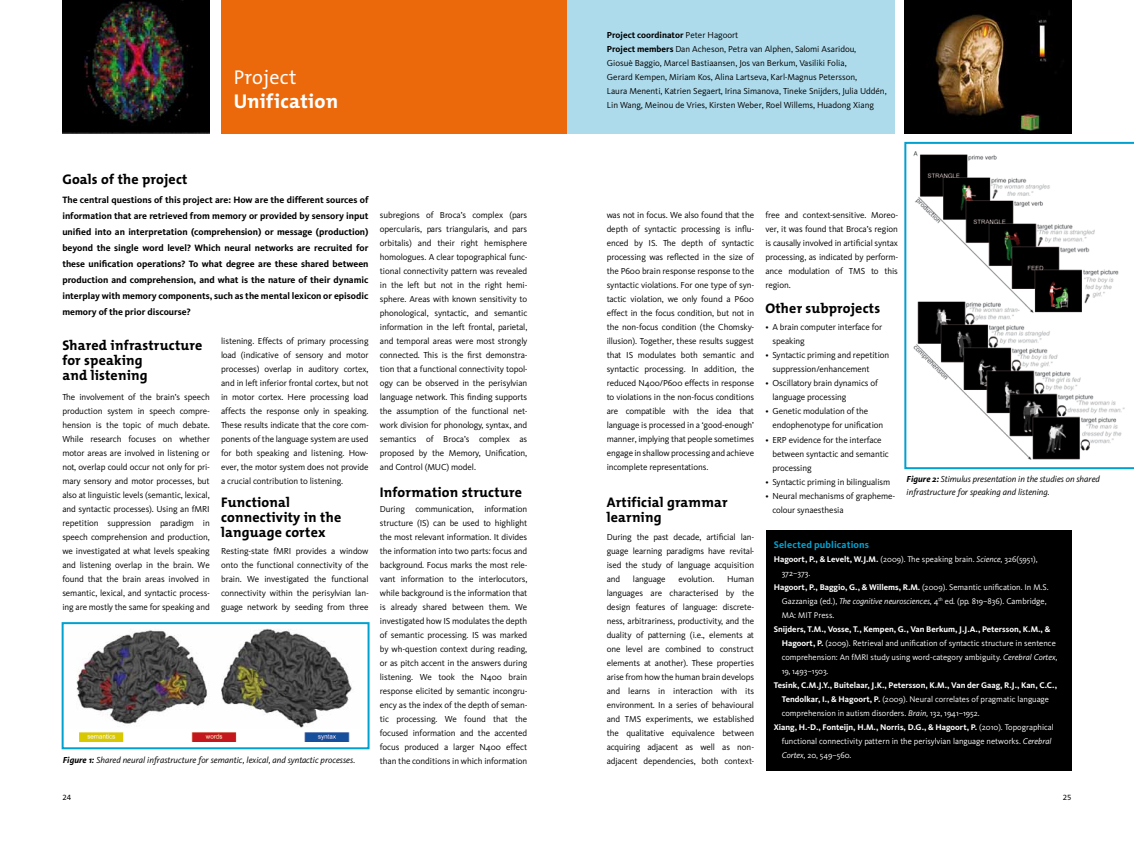
<style>
.page{position:relative;width:1134px;height:842px;background:#fff}
.page>*{position:absolute;margin:0;border:0;box-sizing:border-box;transform-origin:0 0}
.t1{font:700 20px "The Mix Office";letter-spacing:.015em;color:#fff}
.t2{font:20px "The Mix Office";letter-spacing:.015em;color:#fff}
.t3{font:700 14px/15px "The Mix Office";letter-spacing:.015em;color:#000}
.t4{font:700 10px "Kievit";letter-spacing:.01em;color:#00a1d0}
.t5{font:700 9.5px/16px "Kievit";color:#000;text-align:justify}
.t6{font:9px/14px "Kievit";letter-spacing:-.01em;color:#000;text-align:justify}
.t7{font:italic 9px/13px "Kievit";color:#000}
.t8{font:8.5px/14px "Kievit";color:#fff}
.t9{font:700 8.5px "Kievit";color:#fff}
.t10{font:8px "The Mix Office";color:#000}
.s1{font-weight:700}
.s2{font-style:italic}
.s3{font-weight:400}
</style>
<div class="page">
<div style="left:221px;top:0;width:346px;height:133px;background:#eb690b"></div>
<div style="left:567px;top:0;width:327px;height:133px;background:#aedbec"></div>
<img style="left:904px;top:0;width:167px;height:133px">
<img style="left:62px;top:0;width:148px;height:133px">
<svg style="left:904px;top:142px;width:230px;height:327px"></svg>
<img style="left:76px;top:628px;width:276px;height:100px">
<img style="left:79px;top:732px;width:271px;height:10px">
<div style="left:766px;top:530px;width:305px;height:241px;background:#000"></div>
<div style="left:62px;top:622px;width:308px;height:127px;border:2px solid #00a1d0"></div>
<h1 class="t2" style="left:234px;top:67px;width:64px">Project</h1>
<h1 class="t1" style="left:234px;top:91px;width:106px">Unification</h1>
<h2 class="t3" style="left:62px;top:172px;width:127px">Goals of the project</h2>
<p class="t5" style="left:62px;top:192px;width:308px">The central questions of this project are: How are the different sources of information that are retrieved from memory or provided by sensory input unified into an interpretation (comprehension) or message (production) beyond the single word level? Which neural networks are recruited for these unification operations? To what degree are these shared between production and comprehension, and what is the nature of their dynamic interplay with memory components, such as the mental lexicon or episodic memory of the prior discourse?</p>
<h2 class="t3" style="left:62px;top:338px;width:142px">Shared infrastructure for speaking<br>and listening</h2>
<p class="t6" style="left:62px;top:390px;width:149px">The involvement of the brain’s speech production system in speech compre&shy;hension is the topic of much debate.<br>While research focuses on whether motor areas are involved in listening or not, overlap could occur not only for pri&shy;mary sensory and motor processes, but also at linguistic levels (semantic, lexical, and syntactic processes). Using an fMRI repetition suppression paradigm in speech comprehension and production, we investigated at what levels speaking and listening overlap in the brain. We found that the brain areas involved in semantic, lexical, and syntactic process&shy;ing are mostly the same for speaking and</p>
<p class="t6" style="left:221px;top:334px;width:149px">listening. Effects of primary processing load (indicative of sensory and motor processes) overlap in auditory cortex, and in left inferior frontal cortex, but not in motor cortex. Here processing load affects the response only in speaking.<br>These results indicate that the core com&shy;ponents of the language system are used for both speaking and listening. How&shy;ever, the motor system does not provide a crucial contribution to listening.</p>
<h2 class="t3" style="left:221px;top:495px;width:122px">Functional connectivity in the language cortex</h2>
<p class="t6" style="left:221px;top:544px;width:149px">Resting-state fMRI provides a window onto the functional connectivity of the brain. We investigated the functional connectivity within the perisylvian lan&shy;guage network by seeding from three</p>
<p class="t7" style="left:63px;top:753px;width:294px"><span class="s1">Figure 1:</span> Shared neural infrastructure for semantic, lexical, and syntactic processes.</p>
<p class="t6" style="left:380px;top:208px;width:149px">subregions of Broca’s complex (pars opercularis, pars triangularis, and pars orbitalis) and their right hemisphere homologues. A clear topographical func&shy;tional connectivity pattern was revealed in the left but not in the right hemi&shy;sphere. Areas with known sensitivity to phonological, syntactic, and semantic information in the left frontal, parietal, and temporal areas were most strongly connected. This is the first demonstra&shy;tion that a functional connectivity topol&shy;ogy can be observed in the perisylvian language network. This finding supports the assumption of the functional net&shy;work division for phonology, syntax, and semantics of Broca’s complex as proposed by the Memory, Unification, and Control (MUC) model.</p>
<p class="t6" style="left:380px;top:502px;width:149px">During communication, information structure (IS) can be used to highlight the most relevant information. It divides the information into two parts: focus and background. Focus marks the most rele&shy;vant information to the interlocutors, while background is the information that is already shared between them. We investigated how IS modulates the depth of semantic processing. IS was marked by wh-question context during reading, or as pitch accent in the answers during listening. We took the N400 brain response elicited by semantic incongru&shy;ency as the index of the depth of seman&shy;tic processing. We found that the focused information and the accented focus produced a larger N400 effect than the conditions in which information</p>
<h2 class="t3" style="left:380px;top:485px;width:144px">Information structure</h2>
<p class="t6" style="left:607px;top:28px;width:281px;text-align:left"><span class="s1">Project coordinator</span> Peter Hagoort<br><span class="s1">Project members</span> Dan Acheson, Petra van Alphen, Salomi Asaridou,<br>Giosuè Baggio, Marcel Bastiaansen, Jos van Berkum, Vasiliki Folia,<br>Gerard Kempen, Miriam Kos, Alina Lartseva, Karl-Magnus Petersson,<br>Laura Menenti, Katrien Segaert, Irina Simanova, Tineke Snijders, Julia Uddén, Lin Wang, Meinou de Vries, Kirsten Weber, Roel Willems, Huadong Xiang</p>
<p class="t6" style="left:607px;top:208px;width:149px">was not in focus. We also found that the depth of syntactic processing is influ&shy;enced by IS. The depth of syntactic processing was reflected in the size of the P600 brain response response to the syntactic violations. For one type of syn&shy;tactic violation, we only found a P600 effect in the focus condition, but not in the non-focus condition (the Chomsky&shy;illusion). Together, these results suggest that IS modulates both semantic and syntactic processing. In addition, the reduced N400/P600 effects in response to violations in the non-focus conditions are compatible with the idea that language is processed in a ‘good-enough’ manner, implying that people sometimes engage in shallow processing and achieve incomplete representations.</p>
<h2 class="t3" style="left:607px;top:496px;width:122px">Artificial grammar learning</h2>
<p class="t6" style="left:765px;top:208px;width:134px">free and context-sensitive. Moreo&shy;ver, it was found that Broca’s region is causally involved in artificial syntax processing, as indicated by perform&shy;ance modulation of TMS to this region.</p>
<p class="t6" style="left:772px;top:321px;width:111px;text-indent:-7px">• A brain computer interface for speaking</p>
<p class="t6" style="left:772px;top:349px;width:118px;text-indent:-7px">• Syntactic priming and repetition suppression/enhancement</p>
<p class="t6" style="left:772px;top:377px;width:107px;text-indent:-7px">• Oscillatory brain dynamics of language processing</p>
<p class="t6" style="left:772px;top:405px;width:112px;text-indent:-7px">• Genetic modulation of the endophenotype for unification</p>
<p class="t6" style="left:772px;top:433px;width:118px;text-align:left;text-indent:-7px">• ERP evidence for the interface between syntactic and semantic processing</p>
<p class="t6" style="left:765px;top:475px;width:126px">• Syntactic priming in bilingualism</p>
<p class="t6" style="left:772px;top:489px;width:124px;text-indent:-7px">• Neural mechanisms of grapheme&shy;colour synaesthesia</p>
<h2 class="t3" style="left:765px;top:301px;width:116px">Other subprojects</h2>
<p class="t7" style="left:907px;top:473px;width:195px"><span class="s1">Figure 2:</span> Stimulus presentation in the studies on shared infrastructure for speaking and listening.</p>
<p class="t6" style="left:607px;top:530px;width:149px">During the past decade, artificial lan&shy;guage learning paradigms have revital&shy;ised the study of language acquisition and</p>
<p class="t6" style="left:633px;top:572px;width:34px">language</p>
<p class="t6" style="left:678px;top:572px;width:37px">evolution.</p>
<p class="t6" style="left:607px;top:572px;width:149px;text-indent:120px">Human languages are characterised by the design features of language: discrete&shy;ness, arbitrariness, productivity, and the duality of patterning (i.e., elements at one level are combined to construct elements at another). These properties arise from how the human brain develops and learns in interaction with its environment. In a series of behavioural and TMS experiments, we established the qualitative equivalence between acquiring adjacent as well as non&shy;adjacent dependencies, both context-</p>
<p class="t4" style="left:774px;top:538px;width:97px">Selected publications</p>
<p class="t8" style="left:774px;top:552px;width:265px"><span class="s1">Hagoort, P., &amp; Levelt, W.J.M.</span> (2009). The speaking brain. <span class="s2">Science,</span> 326(5951),</p>
<p class="t8" style="left:782px;top:566px;width:30px">372–373.</p>
<p class="t9" style="left:774px;top:582px;width:276px">Hagoort, P., Baggio, G., &amp; Willems, R.M. <span class="s3">(2009). Semantic unification. In M.S.</span></p>
<p class="t8" style="left:782px;top:594px;width:266px">Gazzaniga (ed.), <span class="s2">The cognitive neurosciences,</span> 4<sup>th</sup> ed. (pp. 819–836). Cambridge,</p>
<p class="t8" style="left:782px;top:608px;width:54px">MA: MIT Press.</p>
<p class="t8" style="left:782px;top:622px;width:277px;text-indent:-8px"><span class="s1">Snijders, T.M., Vosse, T., Kempen, G., Van Berkum, J.J.A., Petersson, K.M., &amp; Hagoort, P.</span> (2009). Retrieval and unification of syntactic structure in sentence comprehension: An fMRI study using word-category ambiguity. <span class="s2">Cerebral Cortex, </span>19, 1493–1503.</p>
<p class="t9" style="left:774px;top:680px;width:285px">Tesink, C.M.J.Y., Buitelaar, J.K., Petersson, K.M., Van der Gaag, R.J., Kan, C.C.,</p>
<p class="t8" style="left:782px;top:692px;width:269px"><span class="s1">Tendolkar, I., &amp; Hagoort, P.</span> (2009). Neural correlates of pragmatic language</p>
<p class="t8" style="left:782px;top:706px;width:199px">comprehension in autism disorders. <span class="s2">Brain,</span> 132, 1941–1952.</p>
<p class="t9" style="left:774px;top:722px;width:282px">Xiang, H.-D., Fonteijn, H.M., Norris, D.G., &amp; Hagoort, P. <span class="s3">(2010). Topographical</span></p>
<p class="t8" style="left:782px;top:734px;width:271px">functional connectivity pattern in the perisylvian language networks. <span class="s2">Cerebral</span></p>
<p class="t8" style="left:782px;top:748px;width:71px"><span class="s2">Cortex,</span> 20, 549–560.</p>
<p class="t10" style="left:62px;top:793px;width:10px">24</p>
<p class="t10" style="left:1063px;top:793px;width:10px">25</p>
</div>
